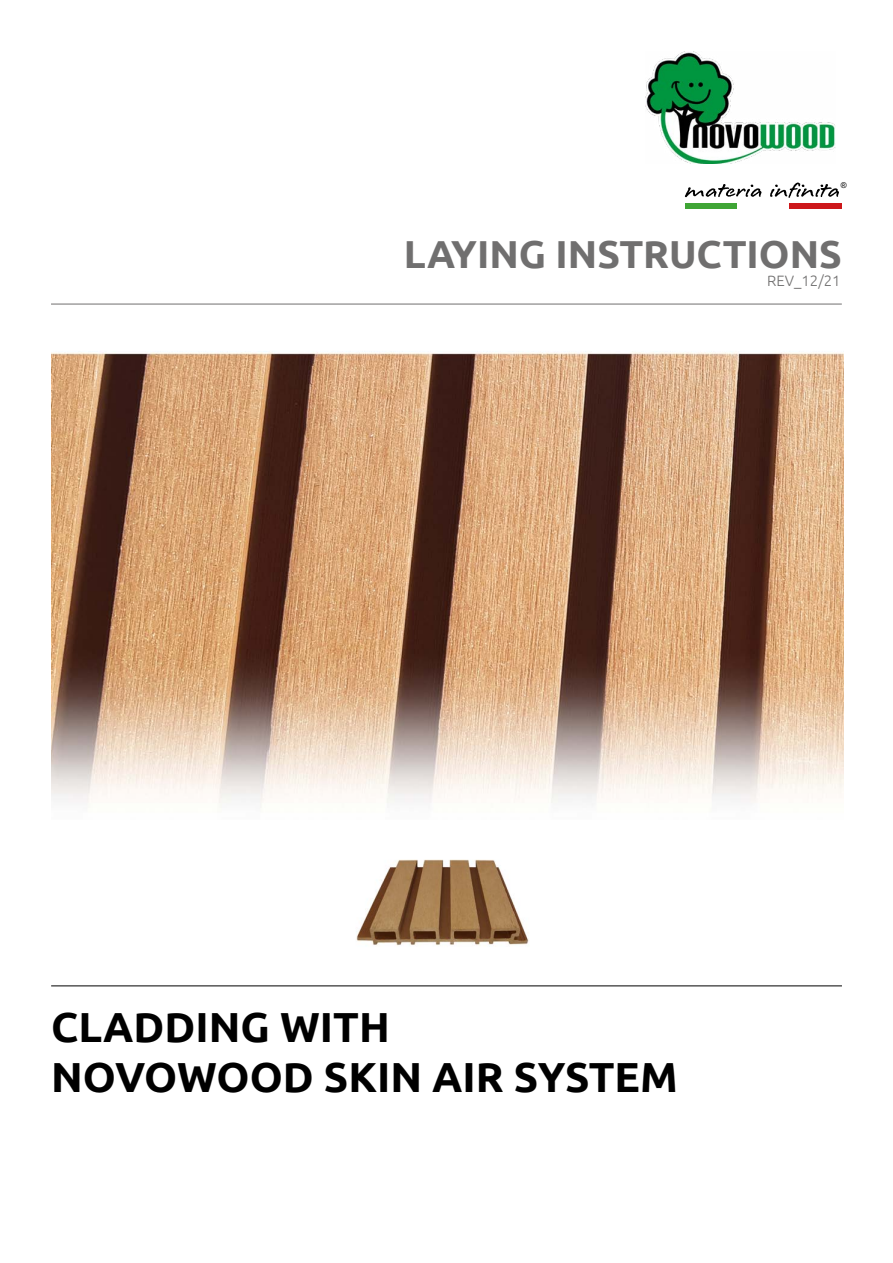
<style>
.page{position:relative;width:893px;height:1263px;background:#fff}
.page>*{position:absolute;margin:0;border:0;box-sizing:border-box;transform-origin:0 0}
.t1{font:700 42px/50.4px "Ubuntu";color:#000}
.t2{font:700 39px "Ubuntu";color:#706f6f}
.t3{font:300 15px "Ubuntu";color:#706f6f}
.t4{font:7.95px "Arial";color:#000}
</style>
<div class="page">
<hr style="left:51px;top:304px;width:791px;height:1px;background:#706f6f">
<hr style="left:51px;top:985px;width:791px;height:1px;background:#000">
<img style="left:51px;top:351px;width:792px;height:457px">
<img style="left:645px;top:51px;width:190px;height:113px">
<div style="left:685px;top:204px;width:52px;height:5px;background:#3fa535"></div>
<div style="left:789px;top:204px;width:52px;height:5px;background:#cd171a"></div>
<svg style="left:685px;top:183px;width:154px;height:15px"></svg>
<img style="left:356px;top:859px;width:173px;height:87px">
<p class="t4" style="left:841px;top:180px;width:7px">®</p>
<p class="t2" style="left:404px;top:231px;width:440px">LAYING INSTRUCTIONS</p>
<p class="t3" style="left:767px;top:272px;width:75px">REV_12/21</p>
<p class="t1" style="left:51px;top:1001px;width:628px">CLADDING WITH<br>NOVOWOOD SKIN AIR SYSTEM</p>
</div>
